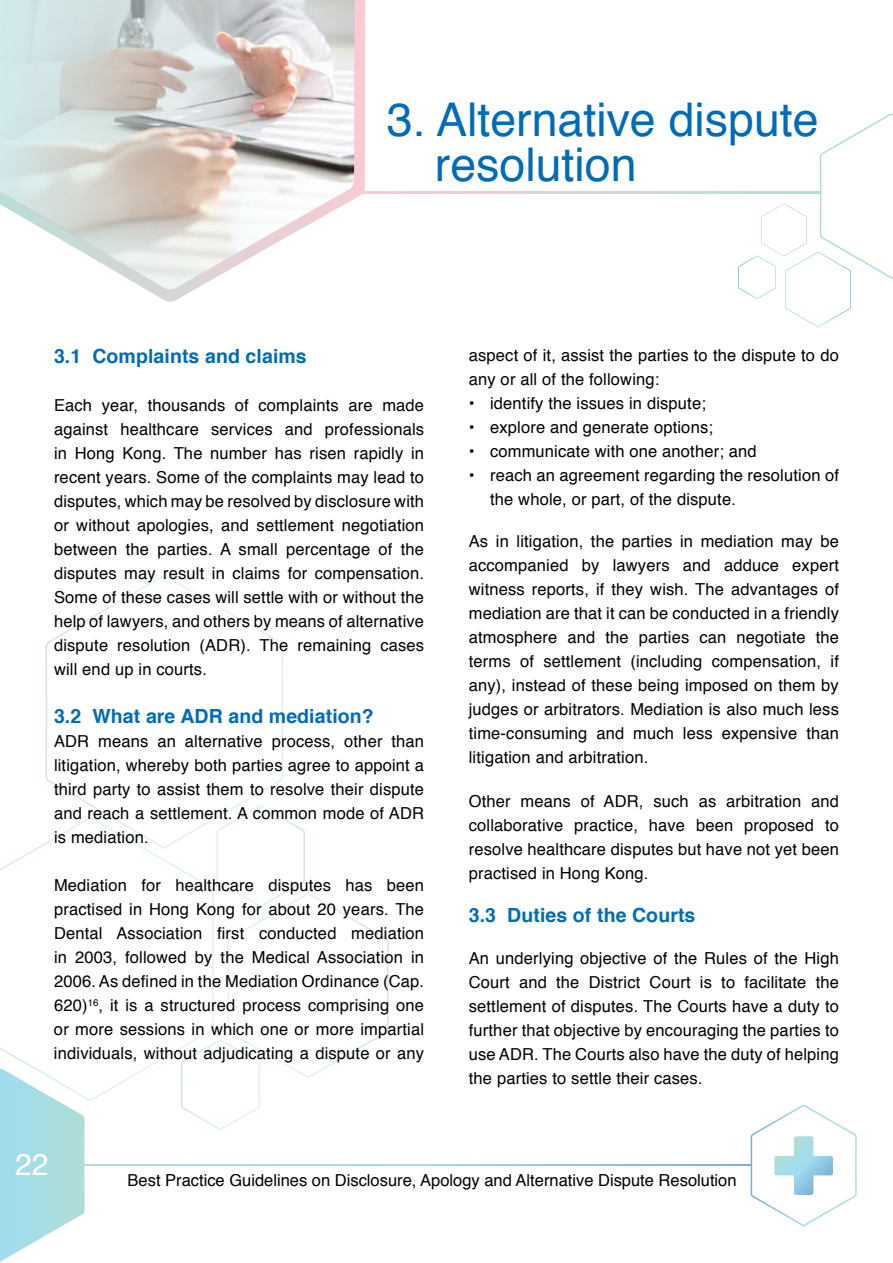
<style>
.page{position:relative;width:893px;height:1263px;background:#fff}
.page>*{position:absolute;margin:0;border:0;box-sizing:border-box;transform-origin:0 0}
.t1{font:46.5px/45px "Helvetica";color:#006cb7}
.t2{font:30px "Helvetica";color:#fff}
.t3{font:700 19.5px "Helvetica";letter-spacing:.005em;color:#006cb7}
.t4{font:16.5px/24px "Helvetica";letter-spacing:.01em;color:#000;text-align:justify}
</style>
<div class="page">
<svg style="left:365px;top:192px;width:373px;height:1px"></svg>
<svg style="left:738px;top:113px;width:155px;height:214px"></svg>
<svg style="left:147px;top:0;width:218px;height:302px"></svg>
<svg style="left:0;top:0;width:355px;height:290px"></svg>
<svg style="left:0;top:843px;width:181px;height:258px"></svg>
<svg style="left:46px;top:576px;width:237px;height:272px"></svg>
<svg style="left:181px;top:805px;width:208px;height:325px"></svg>
<svg style="left:751px;top:1105px;width:106px;height:121px"></svg>
<svg style="left:85px;top:1164px;width:666px;height:2px"></svg>
<svg style="left:0;top:1068px;width:85px;height:193px"></svg>
<h1 class="t1" style="left:435px;top:98px;width:385px;text-indent:-48px">3. Alternative dispute resolution</h1>
<p class="t3" style="left:54px;top:341px;width:254px">3.1 Complaints and claims</p>
<p class="t4" style="left:54px;top:394px;width:372px">Each year, thousands of complaints are made against healthcare services and professionals in Hong Kong. The number has risen rapidly in recent years. Some of the complaints may lead to disputes, which may be resolved by disclosure with or without apologies, and settlement negotiation between the parties. A small percentage of the disputes may result in claims for compensation.<br>Some of these cases will settle with or without the help of lawyers, and others by means of alternative dispute resolution (ADR). The remaining cases will end up in courts.</p>
<p class="t3" style="left:54px;top:701px;width:321px">3.2 What are ADR and mediation?</p>
<p class="t4" style="left:54px;top:730px;width:372px">ADR means an alternative process, other than litigation, whereby both parties agree to appoint a third party to assist them to resolve their dispute and reach a settlement. A common mode of ADR is mediation.</p>
<p class="t4" style="left:54px;top:874px;width:372px">Mediation for healthcare disputes has been practised in Hong Kong for about 20 years. The Dental Association first conducted mediation in 2003, followed by the Medical Association in 2006. As defined in the Mediation Ordinance (Cap.<br>620)<sup>16</sup>, it is a structured process comprising one or more sessions in which one or more impartial individuals, without adjudicating a dispute or any</p>
<p class="t4" style="left:469px;top:344px;width:372px">aspect of it, assist the parties to the dispute to do any or all of the following:</p>
<p class="t4" style="left:469px;top:392px;width:239px">• identify the issues in dispute;</p>
<p class="t4" style="left:469px;top:416px;width:246px">• explore and generate options;</p>
<p class="t4" style="left:469px;top:440px;width:289px">• communicate with one another; and</p>
<p class="t4" style="left:490px;top:464px;width:350px;text-indent:-21px">• reach an agreement regarding the resolution of the whole, or part, of the dispute.</p>
<p class="t4" style="left:469px;top:530px;width:372px">As in litigation, the parties in mediation may be accompanied by lawyers and adduce expert witness reports, if they wish. The advantages of mediation are that it can be conducted in a friendly atmosphere and the parties can negotiate the terms of settlement (including compensation, if any), instead of these being imposed on them by judges or arbitrators. Mediation is also much less time-consuming and much less expensive than litigation and arbitration.</p>
<p class="t4" style="left:469px;top:789px;width:372px">Other means of ADR, such as arbitration and collaborative practice, have been proposed to resolve healthcare disputes but have not yet been practised in Hong Kong.</p>
<p class="t3" style="left:469px;top:899px;width:228px">3.3 Duties of the Courts</p>
<p class="t4" style="left:469px;top:947px;width:372px">An underlying objective of the Rules of the High Court and the District Court is to facilitate the settlement of disputes. The Courts have a duty to further that objective by encouraging the parties to use ADR. The Courts also have the duty of helping the parties to settle their cases.</p>
<h2 class="t2" style="left:15px;top:1141px;width:35px">22</h2>
<p class="t4" style="left:128px;top:1169px;width:610px">Best Practice Guidelines on Disclosure, Apology and Alternative Dispute Resolution</p>
</div>
